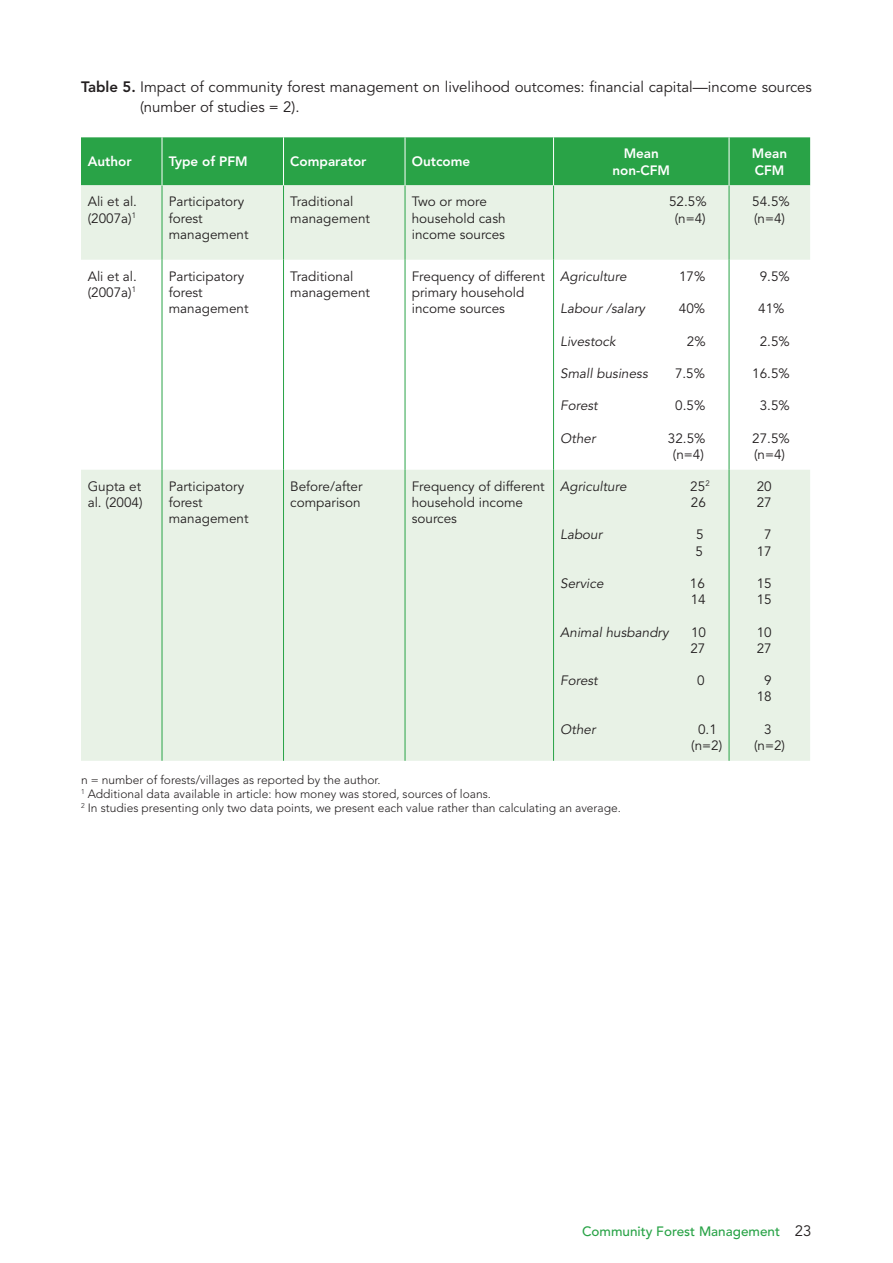
<style>
.page{position:relative;width:893px;height:1263px;background:#fff}
.page>*{position:absolute;margin:0;border:0;box-sizing:border-box;transform-origin:0 0}
.t1{font:15px/19.5px "Avenir LT Std";color:#231f20}
.t2{font:13.5px/16.2px "Avenir LT Std";color:#231f20}
.t3{font:italic 13.5px "Avenir LT Std";color:#231f20}
.t4{font:800 13.5px/16.2px "Avenir LT Std";color:#fff;text-align:center}
.t5{font:500 13.5px "Avenir LT Std";color:#29a347}
.t6{font:300 12px/14.4px "Avenir LT Std";color:#231f20}
.s1{font-weight:800}
.s2{font-weight:400;font-size:15px;color:#231f20}
</style>
<div class="page">
<div style="left:81px;top:137px;width:729px;height:48px;background:#29a347"></div>
<svg style="left:81px;top:185px;width:729px;height:576px;fill:#e8f2e6"></svg>
<hr style="left:162px;top:185px;width:1px;height:75px;background:#29a347">
<hr style="left:283px;top:185px;width:1px;height:75px;background:#29a347">
<hr style="left:405px;top:185px;width:1px;height:75px;background:#29a347">
<hr style="left:553px;top:185px;width:1px;height:75px;background:#29a347">
<hr style="left:729px;top:185px;width:1px;height:75px;background:#29a347">
<hr style="left:162px;top:260px;width:1px;height:210px;background:#29a347">
<hr style="left:283px;top:260px;width:1px;height:210px;background:#29a347">
<hr style="left:405px;top:260px;width:1px;height:210px;background:#29a347">
<hr style="left:553px;top:260px;width:1px;height:210px;background:#29a347">
<hr style="left:729px;top:260px;width:1px;height:210px;background:#29a347">
<hr style="left:162px;top:470px;width:1px;height:291px;background:#29a347">
<hr style="left:283px;top:470px;width:1px;height:291px;background:#29a347">
<hr style="left:405px;top:470px;width:1px;height:291px;background:#29a347">
<hr style="left:553px;top:470px;width:1px;height:291px;background:#29a347">
<hr style="left:729px;top:470px;width:1px;height:291px;background:#29a347">
<hr style="left:162px;top:137px;width:1px;height:48px;background:#fff">
<hr style="left:283px;top:137px;width:1px;height:48px;background:#fff">
<hr style="left:405px;top:137px;width:1px;height:48px;background:#fff">
<hr style="left:553px;top:137px;width:1px;height:48px;background:#fff">
<hr style="left:729px;top:137px;width:1px;height:48px;background:#fff">
<p class="t1" style="left:140px;top:78px;width:673px;text-indent:-59px"><span class="s1">Table 5.</span> Impact of community forest management on livelihood outcomes: financial capital—income sources (number of studies = 2).</p>
<p class="t4" style="left:88px;top:154px;width:45px">Author</p>
<p class="t4" style="left:169px;top:154px;width:80px">Type of PFM</p>
<p class="t4" style="left:290px;top:154px;width:78px">Comparator</p>
<p class="t4" style="left:412px;top:154px;width:60px">Outcome</p>
<p class="t4" style="left:613px;top:146px;width:59px">Mean non-CFM</p>
<p class="t4" style="left:752px;top:146px;width:37px;text-align:left">Mean<br>CFM</p>
<p class="t2" style="left:88px;top:194px;width:51px">Ali et al. (2007a)<sup>1</sup></p>
<p class="t2" style="left:169px;top:194px;width:81px">Participatory forest management</p>
<p class="t2" style="left:290px;top:194px;width:81px">Traditional management</p>
<p class="t2" style="left:412px;top:194px;width:95px">Two or more household cash income sources</p>
<p class="t2" style="left:669px;top:194px;width:39px;text-align:center">52.5% (n=4)</p>
<p class="t2" style="left:752px;top:194px;width:39px">54.5% (n=4)</p>
<p class="t2" style="left:88px;top:268px;width:51px">Ali et al. (2007a)<sup>1</sup></p>
<p class="t2" style="left:169px;top:268px;width:81px">Participatory forest management</p>
<p class="t2" style="left:290px;top:268px;width:81px">Traditional management</p>
<p class="t2" style="left:412px;top:268px;width:135px">Frequency of different primary household income sources</p>
<p class="t3" style="left:560px;top:268px;width:68px">Agriculture</p>
<p class="t2" style="left:679px;top:268px;width:28px">17%</p>
<p class="t2" style="left:760px;top:268px;width:32px">9.5%</p>
<p class="t2" style="left:758px;top:301px;width:28px">41%</p>
<p class="t2" style="left:760px;top:333px;width:32px">2.5%</p>
<p class="t2" style="left:752px;top:366px;width:39px">16.5%</p>
<p class="t2" style="left:760px;top:398px;width:32px">3.5%</p>
<p class="t2" style="left:752px;top:430px;width:39px">27.5% (n=4)</p>
<p class="t3" style="left:560px;top:301px;width:86px">Labour /salary</p>
<p class="t2" style="left:679px;top:301px;width:28px">40%</p>
<p class="t3" style="left:560px;top:333px;width:57px">Livestock</p>
<p class="t2" style="left:687px;top:333px;width:20px">2%</p>
<p class="t3" style="left:560px;top:365px;width:89px">Small business</p>
<p class="t2" style="left:675px;top:366px;width:32px">7.5%</p>
<p class="t3" style="left:560px;top:398px;width:39px">Forest</p>
<p class="t2" style="left:675px;top:398px;width:32px">0.5%</p>
<p class="t3" style="left:560px;top:430px;width:37px">Other</p>
<p class="t2" style="left:668px;top:430px;width:39px;text-align:center">32.5% (n=4)</p>
<p class="t2" style="left:88px;top:478px;width:56px">Gupta et al. (2004)</p>
<p class="t2" style="left:169px;top:478px;width:81px">Participatory forest management</p>
<p class="t2" style="left:290px;top:478px;width:74px">Before/after comparison</p>
<p class="t2" style="left:412px;top:478px;width:135px">Frequency of different household income sources</p>
<p class="t3" style="left:560px;top:478px;width:68px">Agriculture</p>
<p class="t2" style="left:690px;top:478px;width:21px">25<sup>2<br></sup>26</p>
<p class="t3" style="left:560px;top:527px;width:43px">Labour</p>
<p class="t2" style="left:695px;top:527px;width:10px">5<br>5</p>
<p class="t3" style="left:560px;top:575px;width:45px">Service</p>
<p class="t2" style="left:690px;top:576px;width:17px">16<br>14</p>
<p class="t3" style="left:560px;top:624px;width:110px">Animal husbandry</p>
<p class="t2" style="left:690px;top:624px;width:17px">10<br>27</p>
<p class="t3" style="left:560px;top:673px;width:39px">Forest</p>
<p class="t2" style="left:697px;top:673px;width:9px">0</p>
<p class="t3" style="left:560px;top:721px;width:37px">Other</p>
<p class="t2" style="left:691px;top:721px;width:33px;text-align:center">0.1 (n=2)</p>
<p class="t6" style="left:81px;top:772px;width:539px">n = number of forests/villages as reported by the author.<br><sup>1</sup> Additional data available in article: how money was stored, sources of loans.<br><sup>2</sup> In studies presenting only two data points, we present each value rather than calculating an average.</p>
<p class="t2" style="left:757px;top:478px;width:17px">20<br>27</p>
<p class="t2" style="left:757px;top:527px;width:17px;text-align:center">7<br>17</p>
<p class="t2" style="left:757px;top:576px;width:17px">15<br>15</p>
<p class="t2" style="left:757px;top:624px;width:17px">10<br>27</p>
<p class="t2" style="left:757px;top:673px;width:17px;text-align:center">9<br>18</p>
<p class="t2" style="left:754px;top:721px;width:33px;text-align:center">3 (n=2)</p>
<p class="t5" style="left:582px;top:1224px;width:231px">Community Forest Management <span class="s2">23</span></p>
</div>
